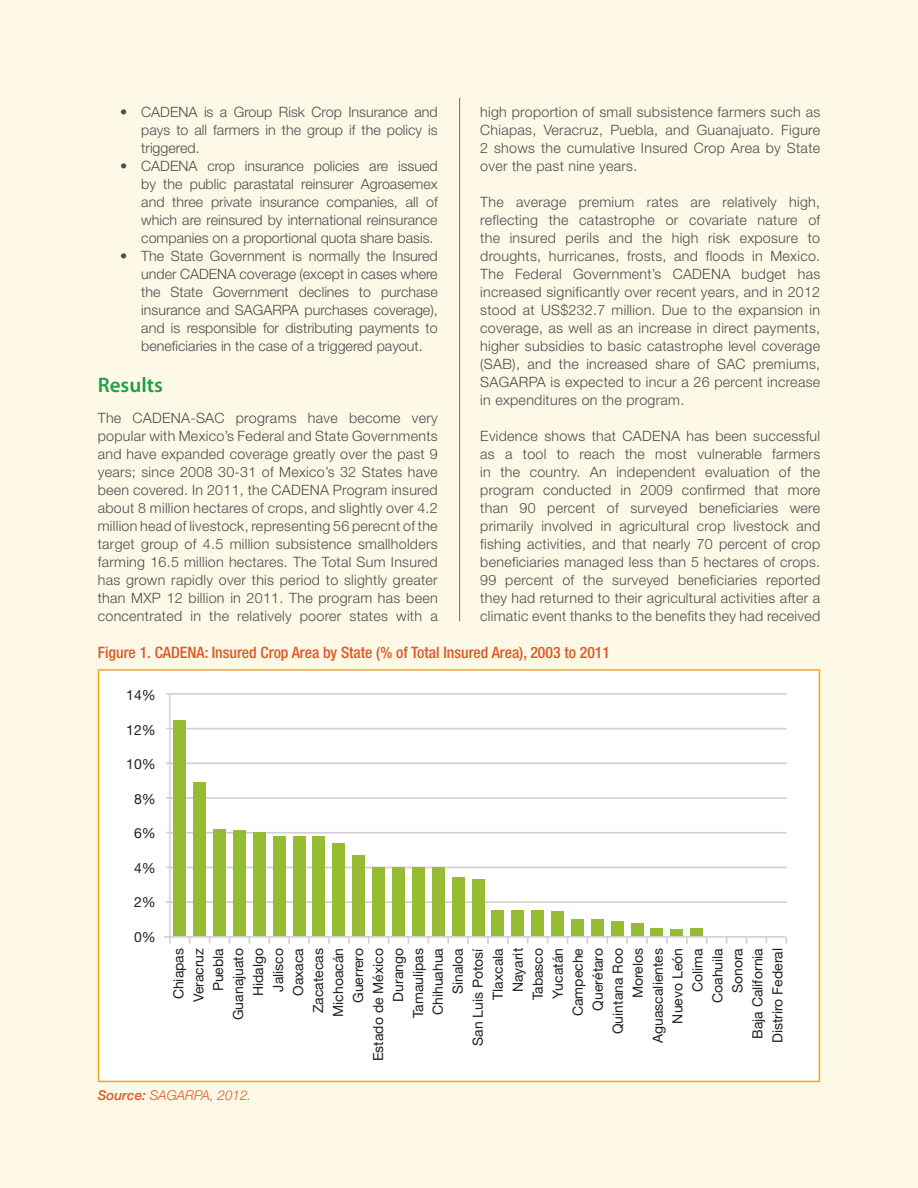
<style>
.page{position:relative;width:918px;height:1188px;background:#fef9e7}
.page>*{position:absolute;margin:0;border:0;box-sizing:border-box;transform-origin:0 0}
.t1{font:600 21px "Myriad Pro";color:#219e48}
.t2{font:500 condensed 15.75px "Helvetica Neue";color:#dd5827}
.t3{font:300 14.25px/18px "Helvetica Neue";letter-spacing:.02em;color:#4b4c4d;text-align:justify}
.t4{font:13.95px/20px "Helvetica Neue";color:#231f20;text-align:center}
.t5{font:italic 300 13.5px "Helvetica Neue";color:#dd5827}
.s1{font-weight:500}
</style>
<div class="page">
<hr style="left:459px;top:98px;width:1px;height:523px;background:#dd5827">
<div style="left:99px;top:670px;width:720px;height:411px;background:#fff"></div>
<hr style="left:98px;top:669px;width:722px;height:2px;background:#f9a51b">
<hr style="left:98px;top:671px;width:1px;height:410px;background:#f9a51b">
<hr style="left:819px;top:671px;width:1px;height:410px;background:#f9a51b">
<hr style="left:98px;top:1081px;width:722px;height:1px;background:#f9a51b">
<hr style="left:166px;top:728px;width:621px;height:1px;background:#d1d2d4">
<hr style="left:166px;top:693px;width:621px;height:2px;background:#d1d2d4">
<hr style="left:166px;top:762px;width:621px;height:2px;background:#d1d2d4">
<hr style="left:166px;top:832px;width:621px;height:2px;background:#d1d2d4">
<hr style="left:166px;top:797px;width:621px;height:2px;background:#d1d2d4">
<hr style="left:166px;top:867px;width:621px;height:1px;background:#d1d2d4">
<hr style="left:166px;top:901px;width:621px;height:2px;background:#d1d2d4">
<svg style="left:189px;top:938px;width:2px;height:6px"></svg>
<svg style="left:268px;top:938px;width:2px;height:6px"></svg>
<svg style="left:308px;top:938px;width:2px;height:6px"></svg>
<svg style="left:348px;top:938px;width:2px;height:6px"></svg>
<svg style="left:288px;top:938px;width:2px;height:6px"></svg>
<svg style="left:328px;top:938px;width:2px;height:6px"></svg>
<svg style="left:368px;top:938px;width:2px;height:6px"></svg>
<svg style="left:447px;top:938px;width:2px;height:6px"></svg>
<svg style="left:427px;top:938px;width:2px;height:6px"></svg>
<svg style="left:487px;top:938px;width:2px;height:6px"></svg>
<svg style="left:547px;top:938px;width:2px;height:6px"></svg>
<svg style="left:606px;top:938px;width:2px;height:6px"></svg>
<svg style="left:666px;top:938px;width:2px;height:6px"></svg>
<svg style="left:467px;top:938px;width:2px;height:6px"></svg>
<svg style="left:527px;top:938px;width:2px;height:6px"></svg>
<svg style="left:646px;top:938px;width:2px;height:6px"></svg>
<svg style="left:706px;top:938px;width:2px;height:6px"></svg>
<svg style="left:785px;top:937px;width:2px;height:7px"></svg>
<svg style="left:507px;top:938px;width:2px;height:6px"></svg>
<svg style="left:626px;top:938px;width:2px;height:6px"></svg>
<svg style="left:686px;top:938px;width:2px;height:6px"></svg>
<div style="left:173px;top:720px;width:13px;height:217px;background:#96bc33"></div>
<div style="left:193px;top:782px;width:13px;height:155px;background:#96bc33"></div>
<div style="left:213px;top:829px;width:13px;height:108px;background:#96bc33"></div>
<div style="left:253px;top:832px;width:13px;height:105px;background:#96bc33"></div>
<div style="left:233px;top:830px;width:13px;height:107px;background:#96bc33"></div>
<div style="left:273px;top:836px;width:12px;height:101px;background:#96bc33"></div>
<div style="left:293px;top:837px;width:12px;height:100px;background:#96bc33"></div>
<div style="left:313px;top:837px;width:12px;height:100px;background:#96bc33"></div>
<div style="left:333px;top:844px;width:12px;height:93px;background:#96bc33"></div>
<div style="left:372px;top:867px;width:13px;height:70px;background:#96bc33"></div>
<div style="left:392px;top:867px;width:13px;height:70px;background:#96bc33"></div>
<div style="left:352px;top:856px;width:13px;height:81px;background:#96bc33"></div>
<div style="left:412px;top:867px;width:13px;height:70px;background:#96bc33"></div>
<div style="left:432px;top:868px;width:13px;height:69px;background:#96bc33"></div>
<div style="left:472px;top:880px;width:12px;height:57px;background:#96bc33"></div>
<div style="left:452px;top:878px;width:12px;height:59px;background:#96bc33"></div>
<div style="left:512px;top:910px;width:12px;height:27px;background:#96bc33"></div>
<div style="left:492px;top:910px;width:12px;height:27px;background:#96bc33"></div>
<div style="left:551px;top:912px;width:13px;height:25px;background:#96bc33"></div>
<div style="left:531px;top:910px;width:13px;height:27px;background:#96bc33"></div>
<div style="left:571px;top:920px;width:13px;height:17px;background:#96bc33"></div>
<div style="left:611px;top:921px;width:12px;height:16px;background:#96bc33"></div>
<div style="left:591px;top:920px;width:13px;height:17px;background:#96bc33"></div>
<div style="left:631px;top:923px;width:12px;height:14px;background:#96bc33"></div>
<div style="left:651px;top:929px;width:12px;height:8px;background:#96bc33"></div>
<div style="left:671px;top:929px;width:12px;height:8px;background:#96bc33"></div>
<div style="left:690px;top:929px;width:13px;height:8px;background:#96bc33"></div>
<hr style="left:164px;top:936px;width:622px;height:2px;background:#d1d2d4">
<hr style="left:169px;top:694px;width:2px;height:250px;background:#d1d2d4">
<p class="t3" style="left:141px;top:103px;width:298px;text-indent:-21px">• CADENA is a Group Risk Crop Insurance and pays to all farmers in the group if the policy is triggered.</p>
<p class="t3" style="left:141px;top:157px;width:298px;text-indent:-21px">• CADENA crop insurance policies are issued by the public parastatal reinsurer Agroasemex and three private insurance companies, all of which are reinsured by international reinsurance companies on a proportional quota share basis.</p>
<p class="t3" style="left:141px;top:247px;width:298px;text-indent:-21px">• The State Government is normally the Insured under CADENA coverage (except in cases where the State Government declines to purchase insurance and SAGARPA purchases coverage), and is responsible for distributing payments to beneficiaries in the case of a triggered payout.</p>
<h1 class="t1" style="left:98px;top:371px;width:67px">Results</h1>
<p class="t3" style="left:98px;top:409px;width:341px">The CADENA-SAC programs have become very popular with Mexico’s Federal and State Governments and have expanded coverage greatly over the past 9 years; since 2008 30-31 of Mexico’s 32 States have been covered. In 2011, the CADENA Program insured about 8 million hectares of crops, and slightly over 4.2 million head of livestock, representing 56 perecnt of the target group of 4.5 million subsistence smallholders farming 16.5 million hectares. The Total Sum Insured has grown rapidly over this period to slightly greater than MXP 12 billion in 2011. The program has been concentrated in the relatively poorer states with a</p>
<p class="t3" style="left:480px;top:103px;width:341px">high proportion of small subsistence farmers such as Chiapas, Veracruz, Puebla, and Guanajuato. Figure 2 shows the cumulative Insured Crop Area by State over the past nine years.</p>
<p class="t3" style="left:480px;top:193px;width:341px">The average premium rates are relatively high, reflecting the catastrophe or covariate nature of the insured perils and the high risk exposure to droughts, hurricanes, frosts, and floods in Mexico.<br>The Federal Government’s CADENA budget has increased significantly over recent years, and in 2012 stood at US$232.7 million. Due to the expansion in coverage, as well as an increase in direct payments, higher subsidies to basic catastrophe level coverage (SAB), and the increased share of SAC premiums, SAGARPA is expected to incur a 26 percent increase in expenditures on the program.</p>
<p class="t3" style="left:480px;top:427px;width:341px">Evidence shows that CADENA has been successful as a tool to reach the most vulnerable farmers in the country. An independent evaluation of the program conducted in 2009 confirmed that more than 90 percent of surveyed beneficiaries were primarily involved in agricultural crop livestock and fishing activities, and that nearly 70 percent of crop beneficiaries managed less than 5 hectares of crops.<br>99 percent of the surveyed beneficiaries reported they had returned to their agricultural activities after a climatic event thanks to the benefits they had received</p>
<p class="t2" style="left:98px;top:643px;width:514px">Figure 1. CADENA: Insured Crop Area by State (% of Total Insured Area), 2003 to 2011</p>
<p class="t4" style="left:126px;top:685px;width:31px">14%</p>
<p class="t4" style="left:126px;top:719px;width:31px">12%</p>
<p class="t4" style="left:126px;top:754px;width:31px">10%</p>
<p class="t4" style="left:134px;top:789px;width:23px">8%</p>
<p class="t4" style="left:134px;top:823px;width:23px">6%</p>
<p class="t4" style="left:134px;top:858px;width:23px">4%</p>
<p class="t4" style="left:134px;top:892px;width:23px">2%</p>
<p class="t4" style="left:134px;top:927px;width:23px">0%</p>
<p class="t4" style="left:308px;top:1013px;width:67px;rotate:-90deg">Zacatecas</p>
<p class="t4" style="left:468px;top:1046px;width:99px;rotate:-90deg">San Luis Potosí</p>
<p class="t4" style="left:188px;top:1002px;width:56px;rotate:-90deg">Veracruz</p>
<p class="t4" style="left:508px;top:992px;width:46px;rotate:-90deg">Nayarit</p>
<p class="t4" style="left:727px;top:993px;width:47px;rotate:-90deg">Sonora</p>
<p class="t4" style="left:208px;top:991px;width:45px;rotate:-90deg">Puebla</p>
<p class="t4" style="left:228px;top:1020px;width:74px;rotate:-90deg">Guanajuato</p>
<p class="t4" style="left:268px;top:996px;width:49px;rotate:-90deg">Jalisco<br>Oaxaca</p>
<p class="t4" style="left:388px;top:1002px;width:55px;rotate:-90deg">Durango</p>
<p class="t4" style="left:707px;top:1003px;width:56px;rotate:-90deg">Coahuila</p>
<p class="t4" style="left:408px;top:1018px;width:72px;text-align:right;rotate:-90deg">Tamaulipas<br>Chihuahua<br>Sinaloa</p>
<p class="t4" style="left:488px;top:1000px;width:53px;rotate:-90deg">Tlaxcala</p>
<p class="t4" style="left:548px;top:999px;width:52px;rotate:-90deg">Yucatán</p>
<p class="t4" style="left:628px;top:998px;width:52px;rotate:-90deg">Morelos</p>
<p class="t4" style="left:648px;top:1043px;width:96px;rotate:-90deg">Aguascalientes</p>
<p class="t4" style="left:687px;top:992px;width:45px;rotate:-90deg">Colima</p>
<p class="t4" style="left:767px;top:1043px;width:97px;rotate:-90deg">Distriro Federal</p>
<p class="t4" style="left:568px;top:1016px;width:70px;rotate:-90deg">Campeche</p>
<p class="t4" style="left:747px;top:1039px;width:92px;rotate:-90deg">Baja California</p>
<p class="t4" style="left:168px;top:999px;width:53px;rotate:-90deg">Chiapas</p>
<p class="t4" style="left:368px;top:1061px;width:114px;rotate:-90deg">Estado de México</p>
<p class="t4" style="left:248px;top:996px;width:50px;rotate:-90deg">Hidalgo</p>
<p class="t4" style="left:348px;top:1003px;width:56px;rotate:-90deg">Guerrero</p>
<p class="t4" style="left:528px;top:1000px;width:54px;rotate:-90deg">Tabasco</p>
<p class="t4" style="left:588px;top:1011px;width:64px;rotate:-90deg">Querétaro</p>
<p class="t4" style="left:608px;top:1034px;width:88px;rotate:-90deg">Quintana Roo</p>
<p class="t4" style="left:328px;top:1017px;width:70px;rotate:-90deg">Michoacán</p>
<p class="t4" style="left:667px;top:1024px;width:77px;rotate:-90deg">Nuevo León</p>
<p class="t5" style="left:98px;top:1087px;width:155px"><span class="s1">Source:</span> SAGARPA, 2012.</p>
</div>
